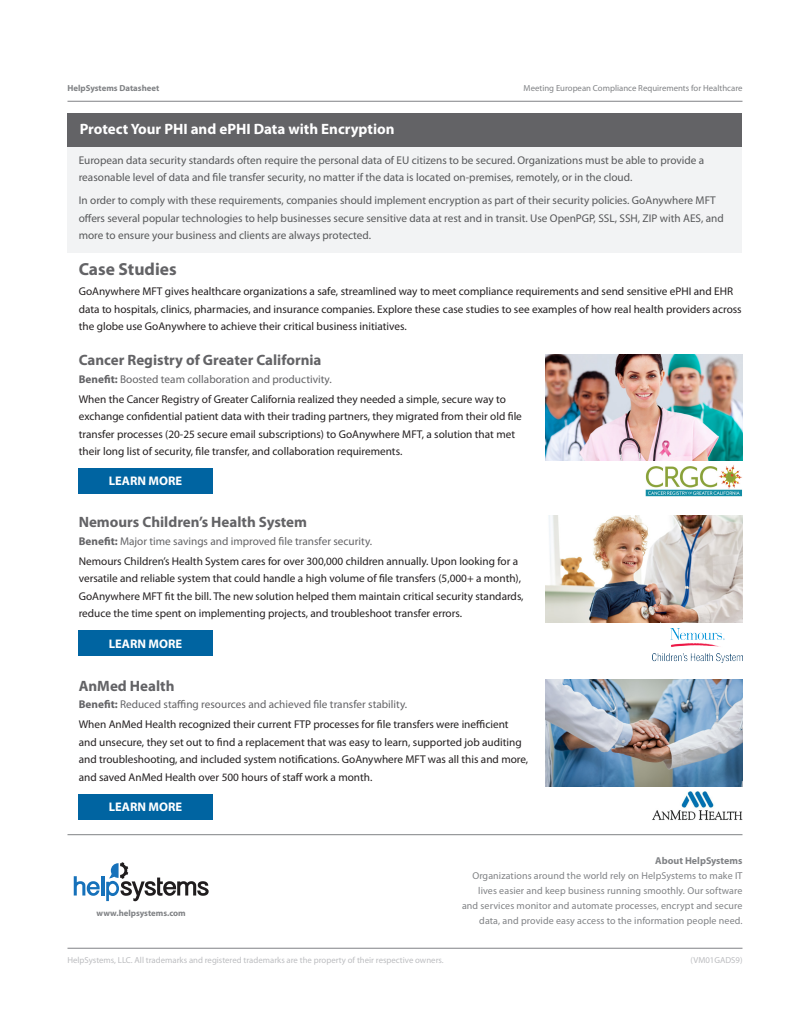
<style>
.page{position:relative;width:810px;height:1035px;background:#fff}
.page>*{position:absolute;margin:0;border:0;box-sizing:border-box;transform-origin:0 0}
.Body_-_Subhead{font:700 17.5px "Myriad Pro";color:#636366}
.Body_-_Subhead-2{font:700 15px "Myriad Pro";color:#636366}
.Sidebar_-_Subhead{font:700 15px "Myriad Pro";color:#fff}
.Body_-_Copy{font:700 15px "Myriad Pro";color:#636366}
.Body_-_Copy-2{font:700 12.5px "Myriad Pro";color:#fff}
.Body_-_Copy-3{font:11.25px/17.5px "Myriad Pro";color:#231f20}
.Sidebar_-_Bullets{font:11.25px/17.5px "Myriad Pro";color:#57585a}
.Body_-_Subhead-3{font:11.25px "Myriad Pro";color:#636366}
.t1{font:10px/15px "Myriad Pro";letter-spacing:.01em;color:#808285;text-align:right}
.t2{font:700 10px "Myriad Pro";color:#808285}
.t3{font:8.75px "Myriad Pro";color:#bcbdc0}
.t4{font:8.75px "Myriad Pro";color:#808285}
.Footer_-_Dark_Gray_B{font:700 8.75px "Myriad Pro";color:#808285}
.s1{font-weight:700}
</style>
<div class="page">
<hr style="left:68px;top:101px;width:674px;height:1px;background:#808285">
<hr style="left:68px;top:948px;width:674px;height:1px;background:#808285">
<hr style="left:68px;top:834px;width:674px;height:1px;background:#808285">
<svg style="left:74px;top:876px;width:26px;height:20px"></svg>
<hr style="left:101px;top:876px;width:3px;height:20px;background:#1671ba">
<svg style="left:106px;top:862px;width:103px;height:39px"></svg>
<img style="left:645px;top:465px;width:97px;height:32px">
<img style="left:653px;top:629px;width:89px;height:34px">
<img style="left:652px;top:791px;width:90px;height:29px">
<img style="left:546px;top:354px;width:196px;height:106px">
<img style="left:546px;top:516px;width:196px;height:107px">
<img style="left:546px;top:680px;width:196px;height:106px">
<div style="left:68px;top:147px;width:674px;height:106px;background:#f2f3f4"></div>
<div style="left:68px;top:113px;width:674px;height:34px;background:#636366"></div>
<div style="left:79px;top:468px;width:134px;height:25px;background:#0064a1"></div>
<div style="left:79px;top:631px;width:134px;height:25px;background:#0064a1"></div>
<div style="left:79px;top:794px;width:134px;height:26px;background:#0064a1"></div>
<p class="Footer_-_Dark_Gray_B" style="left:68px;top:83px;width:93px">HelpSystems Datasheet</p>
<p class="t4" style="left:524px;top:83px;width:220px">Meeting European Compliance Requirements for Healthcare</p>
<p class="Sidebar_-_Subhead" style="left:80px;top:119px;width:316px">Protect Your PHI and ePHI Data with Encryption</p>
<p class="Sidebar_-_Bullets" style="left:79px;top:151px;width:627px">European data security standards often require the personal data of EU citizens to be secured. Organizations must be able to provide a reasonable level of data and file transfer security, no matter if the data is located on-premises, remotely, or in the cloud.</p>
<p class="Sidebar_-_Bullets" style="left:79px;top:192px;width:647px">In order to comply with these requirements, companies should implement encryption as part of their security policies. GoAnywhere MFT offers several popular technologies to help businesses secure sensitive data at rest and in transit. Use OpenPGP, SSL, SSH, ZIP with AES, and more to ensure your business and clients are always protected.</p>
<p class="Body_-_Subhead" style="left:79px;top:258px;width:99px">Case Studies</p>
<p class="Body_-_Copy-3" style="left:79px;top:282px;width:665px">GoAnywhere MFT gives healthcare organizations a safe, streamlined way to meet compliance requirements and send sensitive ePHI and EHR data to hospitals, clinics, pharmacies, and insurance companies. Explore these case studies to see examples of how real health providers across the globe use GoAnywhere to achieve their critical business initiatives.</p>
<p class="Body_-_Subhead-2" style="left:79px;top:350px;width:244px">Cancer Registry of Greater California</p>
<p class="Body_-_Subhead-3" style="left:79px;top:372px;width:255px"><span class="s1">Benefit:</span> Boosted team collaboration and productivity.</p>
<p class="Body_-_Copy-3" style="left:79px;top:390px;width:445px">When the Cancer Registry of Greater California realized they needed a simple, secure way to exchange confidential patient data with their trading partners, they migrated from their old file transfer processes (20-25 secure email subscriptions) to GoAnywhere MFT, a solution that met their long list of security, file transfer, and collaboration requirements.</p>
<p class="Body_-_Copy-2" style="left:109px;top:472px;width:75px">LEARN MORE</p>
<p class="Body_-_Copy" style="left:79px;top:512px;width:230px">Nemours Children’s Health System</p>
<p class="Body_-_Subhead-3" style="left:79px;top:534px;width:295px"><span class="s1">Benefit:</span> Major time savings and improved file transfer security.</p>
<p class="Body_-_Copy-3" style="left:79px;top:552px;width:446px">Nemours Children’s Health System cares for over 300,000 children annually. Upon looking for a versatile and reliable system that could handle a high volume of file transfers (5,000+ a month), GoAnywhere MFT fit the bill. The new solution helped them maintain critical security standards, reduce the time spent on implementing projects, and troubleshoot transfer errors.</p>
<p class="Body_-_Copy-2" style="left:109px;top:635px;width:75px">LEARN MORE</p>
<p class="Body_-_Subhead-2" style="left:79px;top:676px;width:97px">AnMed Health</p>
<p class="Body_-_Subhead-3" style="left:79px;top:698px;width:330px"><span class="s1">Benefit:</span> Reduced staffing resources and achieved file transfer stability.</p>
<p class="Body_-_Copy-3" style="left:79px;top:716px;width:451px">When AnMed Health recognized their current FTP processes for file transfers were inefficient and unsecure, they set out to find a replacement that was easy to learn, supported job auditing and troubleshooting, and included system notifications. GoAnywhere MFT was all this and more, and saved AnMed Health over 500 hours of staff work a month.</p>
<p class="Body_-_Copy-2" style="left:109px;top:799px;width:75px">LEARN MORE</p>
<p class="t2" style="left:655px;top:854px;width:89px">About HelpSystems</p>
<p class="t1" style="left:462px;top:868px;width:282px">Organizations around the world rely on HelpSystems to make IT lives easier and keep business running smoothly. Our software and services monitor and automate processes, encrypt and secure data, and provide easy access to the information people need.</p>
<p class="Footer_-_Dark_Gray_B" style="left:97px;top:908px;width:91px">www.helpsystems.com</p>
<p class="t3" style="left:68px;top:954px;width:378px">HelpSystems, LLC. All trademarks and registered trademarks are the property of their respective owners.</p>
<p class="t3" style="left:691px;top:954px;width:53px">(VM01GADS9)</p>
</div>
